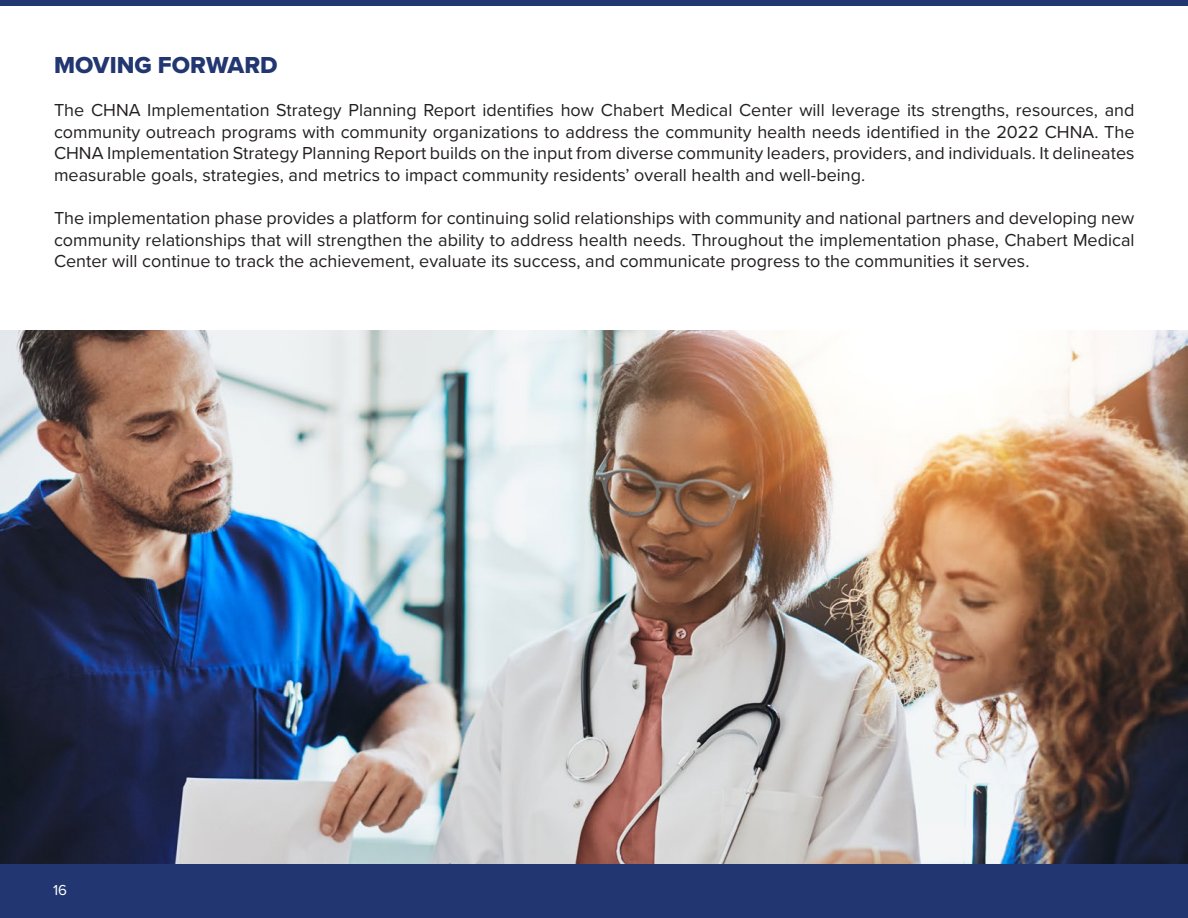
<style>
.page{position:relative;width:1188px;height:918px;background:#fff}
.page>*{position:absolute;margin:0;border:0;box-sizing:border-box;transform-origin:0 0}
.t1{font:24px "Proxima Nova Extrabld";color:#223771}
.t2{font:18px/21.6px "Proxima Nova";color:#231f20;text-align:justify}
.t3{font:15px "Proxima Nova";color:#fff}
</style>
<div class="page">
<div style="left:0;top:0;width:1188px;height:5px;background:#223771"></div>
<div style="left:0;top:864px;width:1188px;height:54px;background:#223771"></div>
<img style="left:0;top:330px;width:1188px;height:534px">
<p class="t1" style="left:54px;top:47px;width:225px">MOVING FORWARD</p>
<p class="t2" style="left:54px;top:99px;width:1082px">The CHNA Implementation Strategy Planning Report identifies how Chabert Medical Center will leverage its strengths, resources, and community outreach programs with community organizations to address the community health needs identified in the 2022 CHNA. The CHNA Implementation Strategy Planning Report builds on the input from diverse community leaders, providers, and individuals. It delineates measurable goals, strategies, and metrics to impact community residents’ overall health and well-being.</p>
<p class="t2" style="left:54px;top:207px;width:1082px">The implementation phase provides a platform for continuing solid relationships with community and national partners and developing new community relationships that will strengthen the ability to address health needs. Throughout the implementation phase, Chabert Medical Center will continue to track the achievement, evaluate its success, and communicate progress to the communities it serves.</p>
<p class="t3" style="left:53px;top:878px;width:15px">16</p>
</div>
